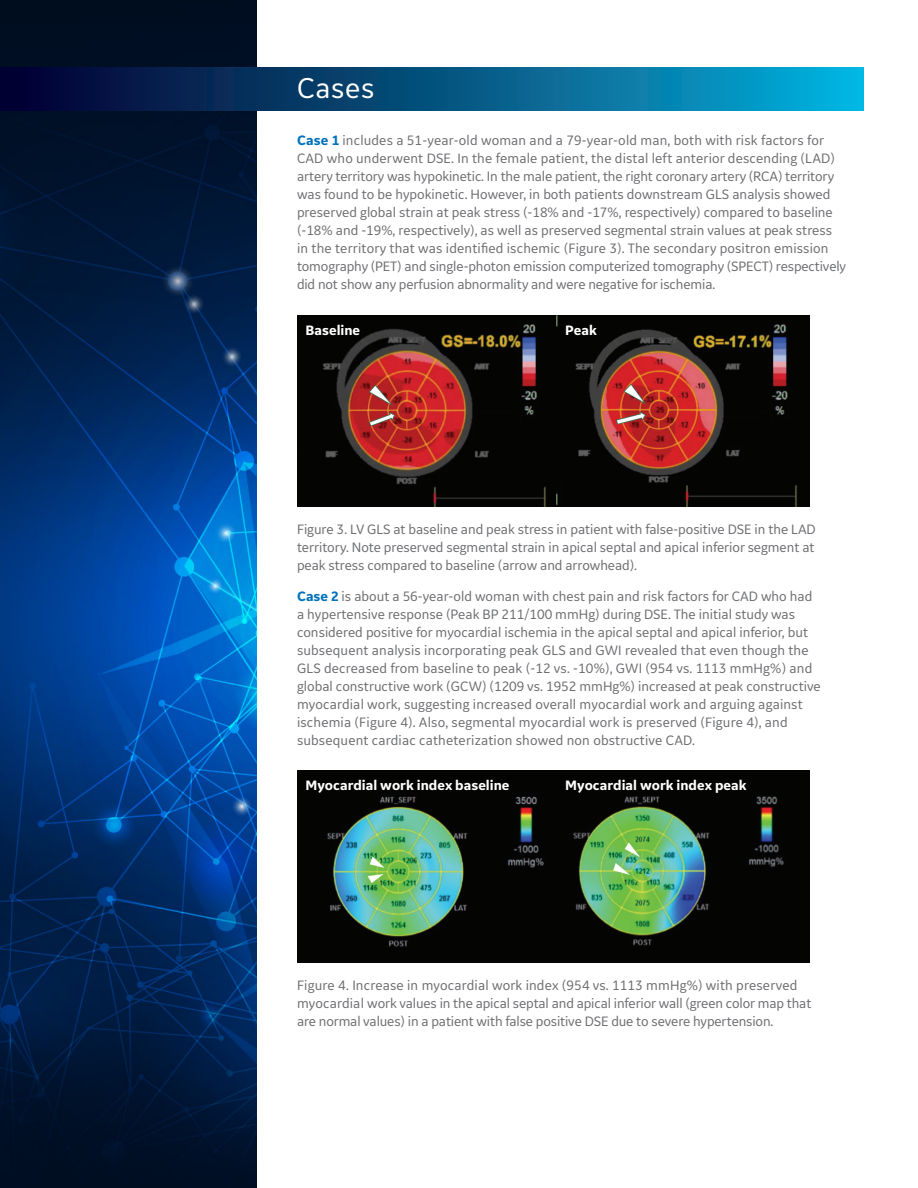
<style>
.page{position:relative;width:918px;height:1188px;background:#fff}
.page>*{position:absolute;margin:0;border:0;box-sizing:border-box;transform-origin:0 0}
.t1{font:30px "GE Inspira Sans";letter-spacing:.02em;color:#fff}
.t2{font:14.25px/18px "GE Inspira Sans";color:#6c6d70}
.t3{font:700 14.25px "GE Inspira Sans";color:#fff}
.s1{font-weight:700;color:#0072bc}
</style>
<div class="page">
<img style="left:0;top:0;width:256px;height:1188px">
<div style="left:0;top:68px;width:864px;height:42px;background:linear-gradient(to right,#05002a,#06b0da)"></div>
<img style="left:297px;top:315px;width:513px;height:192px">
<img style="left:297px;top:771px;width:513px;height:191px">
<h1 class="t1" style="left:297px;top:69px;width:79px">Cases</h1>
<p class="t2" style="left:297px;top:131px;width:551px"><span class="s1">Case 1</span> includes a 51-year-old woman and a 79-year-old man, both with risk factors for CAD who underwent DSE. In the female patient, the distal left anterior descending (LAD) artery territory was hypokinetic. In the male patient, the right coronary artery (RCA) territory was found to be hypokinetic. However, in both patients downstream GLS analysis showed preserved global strain at peak stress (-18% and -17%, respectively) compared to baseline (-18% and -19%, respectively), as well as preserved segmental strain values at peak stress in the territory that was identified ischemic (Figure 3). The secondary positron emission tomography (PET) and single-photon emission computerized tomography (SPECT) respectively did not show any perfusion abnormality and were negative for ischemia.</p>
<p class="t3" style="left:306px;top:321px;width:56px">Baseline</p>
<p class="t3" style="left:565px;top:321px;width:33px">Peak</p>
<p class="t2" style="left:297px;top:520px;width:520px;text-align:justify">Figure 3. LV GLS at baseline and peak stress in patient with false-positive DSE in the LAD territory. Note preserved segmental strain in apical septal and apical inferior segment at peak stress compared to baseline (arrow and arrowhead).</p>
<p class="t2" style="left:297px;top:587px;width:525px"><span class="s1">Case 2</span> is about a 56-year-old woman with chest pain and risk factors for CAD who had a hypertensive response (Peak BP 211/100 mmHg) during DSE. The initial study was considered positive for myocardial ischemia in the apical septal and apical inferior, but subsequent analysis incorporating peak GLS and GWI revealed that even though the GLS decreased from baseline to peak (-12 vs. -10%), GWI (954 vs. 1113 mmHg%) and global constructive work (GCW) (1209 vs. 1952 mmHg%) increased at peak constructive myocardial work, suggesting increased overall myocardial work and arguing against ischemia (Figure 4). Also, segmental myocardial work is preserved (Figure 4), and subsequent cardiac catheterization showed non obstructive CAD.</p>
<p class="t3" style="left:306px;top:776px;width:206px">Myocardial work index baseline</p>
<p class="t3" style="left:565px;top:776px;width:183px">Myocardial work index peak</p>
<p class="t2" style="left:297px;top:976px;width:516px">Figure 4. Increase in myocardial work index (954 vs. 1113 mmHg%) with preserved myocardial work values in the apical septal and apical inferior wall (green color map that are normal values) in a patient with false positive DSE due to severe hypertension.</p>
</div>
